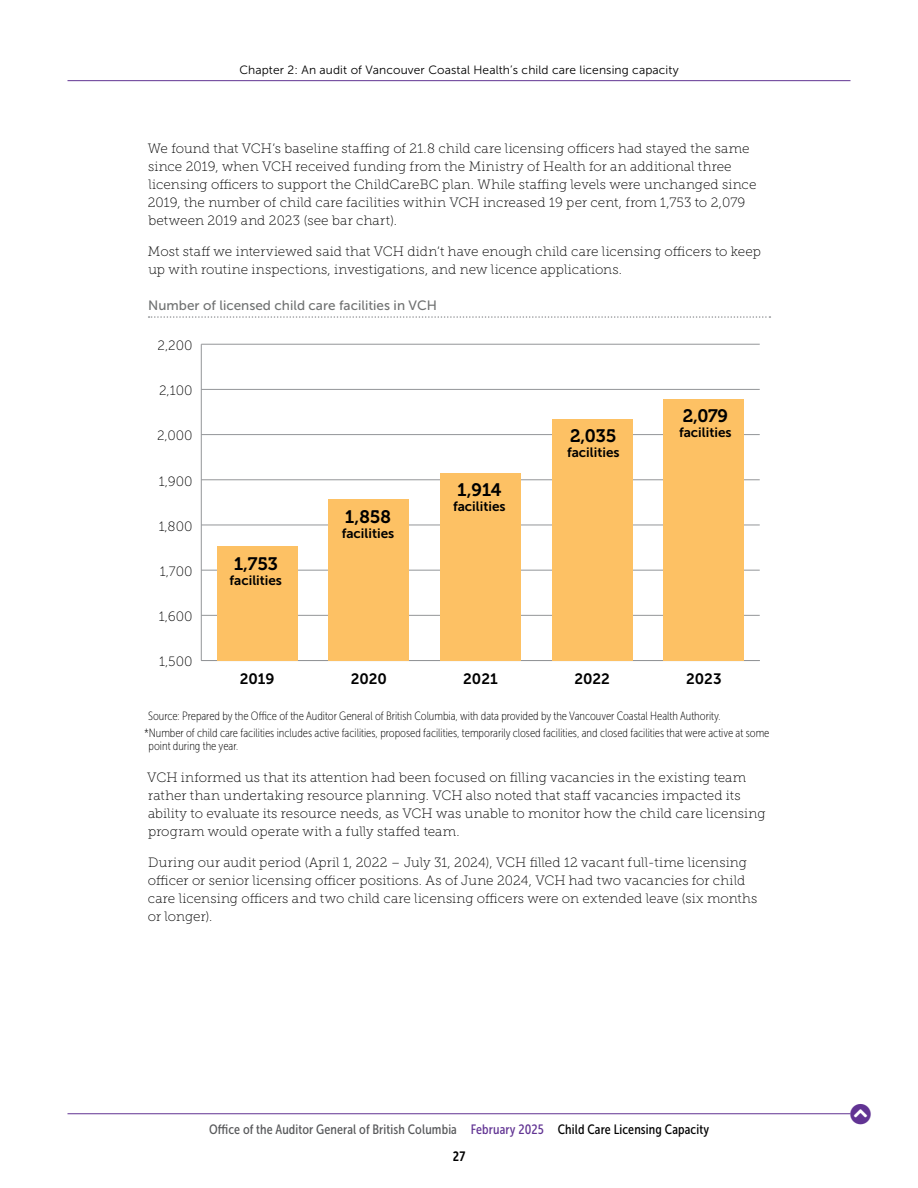
<style>
.page{position:relative;width:918px;height:1188px;background:#fff}
.page>*{position:absolute;margin:0;border:0;box-sizing:border-box;transform-origin:0 0}
.t1{font:21px "Font Awesome 5 Free Solid";color:#613393}
.t2{font:18px "Museo 700";letter-spacing:-.005em;color:#000}
.t3{font:15px "Museo Sans 700";color:#000}
.Body{font:13.5px/18px "Museo Slab 100";letter-spacing:.005em;color:#000}
.t4{font:13.5px "Museo Sans Cond 500";letter-spacing:.01em;color:#58595b}
.t5{font:13.5px "Museo Sans 700";color:#000}
.Exhibit{font:13.5px "Museo Sans 500";color:#707272}
.t6{font:13.5px "Museo Sans 100";color:#000}
.t7{font:13.5px "Museo Sans Cond 700";color:#000}
.Photo_captions{font:12px/13.5px "Museo Sans Cond 100";color:#000}
.t8{font:12px "Museo Sans 300";letter-spacing:.01em;color:#000}
.s1{color:#613393}
.s2{color:#000}
</style>
<div class="page">
<hr style="left:68px;top:1113px;width:782px;height:1px;background:#613393">
<hr style="left:68px;top:80px;width:782px;height:1px;background:#613393">
<svg style="left:149px;top:316px;width:621px;height:2px"></svg>
<hr style="left:201px;top:344px;width:1px;height:317px;background:#939598">
<hr style="left:201px;top:660px;width:559px;height:1px;background:#939598">
<hr style="left:201px;top:615px;width:559px;height:1px;background:#939598">
<hr style="left:201px;top:570px;width:559px;height:1px;background:#939598">
<hr style="left:201px;top:525px;width:559px;height:1px;background:#939598">
<hr style="left:201px;top:479px;width:559px;height:1px;background:#939598">
<hr style="left:201px;top:434px;width:559px;height:1px;background:#939598">
<hr style="left:201px;top:389px;width:559px;height:1px;background:#939598">
<hr style="left:201px;top:344px;width:559px;height:1px;background:#939598">
<div style="left:217px;top:546px;width:80px;height:115px;background:#fdc164"></div>
<div style="left:329px;top:499px;width:80px;height:162px;background:#fdc164"></div>
<div style="left:440px;top:473px;width:81px;height:188px;background:#fdc164"></div>
<div style="left:552px;top:419px;width:80px;height:242px;background:#fdc164"></div>
<div style="left:664px;top:399px;width:80px;height:262px;background:#fdc164"></div>
<p class="t8" style="left:239px;top:63px;width:441px">Chapter 2: An audit of Vancouver Coastal Health’s child care licensing capacity</p>
<p class="Body" style="left:148px;top:139px;width:610px">We found that VCH’s baseline staffing of 21.8 child care licensing officers had stayed the same since 2019, when VCH received funding from the Ministry of Health for an additional three licensing officers to support the ChildCareBC plan. While staffing levels were unchanged since 2019, the number of child care facilities within VCH increased 19 per cent, from 1,753 to 2,079 between 2019 and 2023 (see bar chart).</p>
<p class="Body" style="left:148px;top:243px;width:615px">Most staff we interviewed said that VCH didn’t have enough child care licensing officers to keep up with routine inspections, investigations, and new licence applications.</p>
<p class="Exhibit" style="left:148px;top:298px;width:290px">Number of licensed child care facilities in VCH</p>
<p class="t6" style="left:158px;top:338px;width:37px">2,200</p>
<p class="t6" style="left:159px;top:383px;width:35px">2,100</p>
<p class="t6" style="left:157px;top:429px;width:37px">2,000</p>
<p class="t6" style="left:159px;top:474px;width:35px">1,900</p>
<p class="t6" style="left:159px;top:519px;width:35px">1,800</p>
<p class="t6" style="left:160px;top:564px;width:34px">1,700</p>
<p class="t6" style="left:159px;top:609px;width:35px">1,600</p>
<p class="t6" style="left:159px;top:654px;width:35px">1,500</p>
<p class="t2" style="left:234px;top:554px;width:46px">1,753</p>
<p class="t5" style="left:230px;top:573px;width:54px">facilities</p>
<p class="t2" style="left:345px;top:507px;width:48px">1,858</p>
<p class="t5" style="left:342px;top:526px;width:54px">facilities</p>
<p class="t2" style="left:457px;top:480px;width:46px">1,914</p>
<p class="t5" style="left:453px;top:499px;width:54px">facilities</p>
<p class="t2" style="left:570px;top:426px;width:48px">2,035</p>
<p class="t5" style="left:567px;top:445px;width:54px">facilities</p>
<p class="t2" style="left:683px;top:406px;width:47px">2,079</p>
<p class="t5" style="left:679px;top:425px;width:54px">facilities</p>
<p class="t3" style="left:240px;top:671px;width:36px">2019</p>
<p class="t3" style="left:351px;top:671px;width:38px">2020</p>
<p class="t3" style="left:463px;top:671px;width:36px">2021</p>
<p class="t3" style="left:574px;top:671px;width:37px">2022</p>
<p class="t3" style="left:686px;top:671px;width:37px">2023</p>
<p class="Photo_captions" style="left:148px;top:709px;width:574px">Source: Prepared by the Office of the Auditor General of British Columbia, with data provided by the Vancouver Coastal Health Authority.</p>
<p class="Photo_captions" style="left:149px;top:726px;width:622px;text-indent:-5px">*Number of child care facilities includes active facilities, proposed facilities, temporarily closed facilities, and closed facilities that were active at some point during the year.</p>
<p class="Body" style="left:147px;top:768px;width:620px">VCH informed us that its attention had been focused on filling vacancies in the existing team rather than undertaking resource planning. VCH also noted that staff vacancies impacted its ability to evaluate its resource needs, as VCH was unable to monitor how the child care licensing program would operate with a fully staffed team.</p>
<p class="Body" style="left:148px;top:854px;width:611px">During our audit period (April 1, 2022 – July 31, 2024), VCH filled 12 vacant full-time licensing officer or senior licensing officer positions. As of June 2024, VCH had two vacancies for child care licensing officers and two child care licensing officers were on extended leave (six months or longer).</p>
<p class="t4" style="left:209px;top:1122px;width:502px">Office of the Auditor General of British Columbia <span class="s1">February 2025</span> <span class="s2">Child Care Licensing Capacity</span></p>
<p class="t7" style="left:453px;top:1149px;width:14px">27</p>
<h1 class="t1" style="left:850px;top:1104px;width:22px">❖□■●</h1>
</div>
